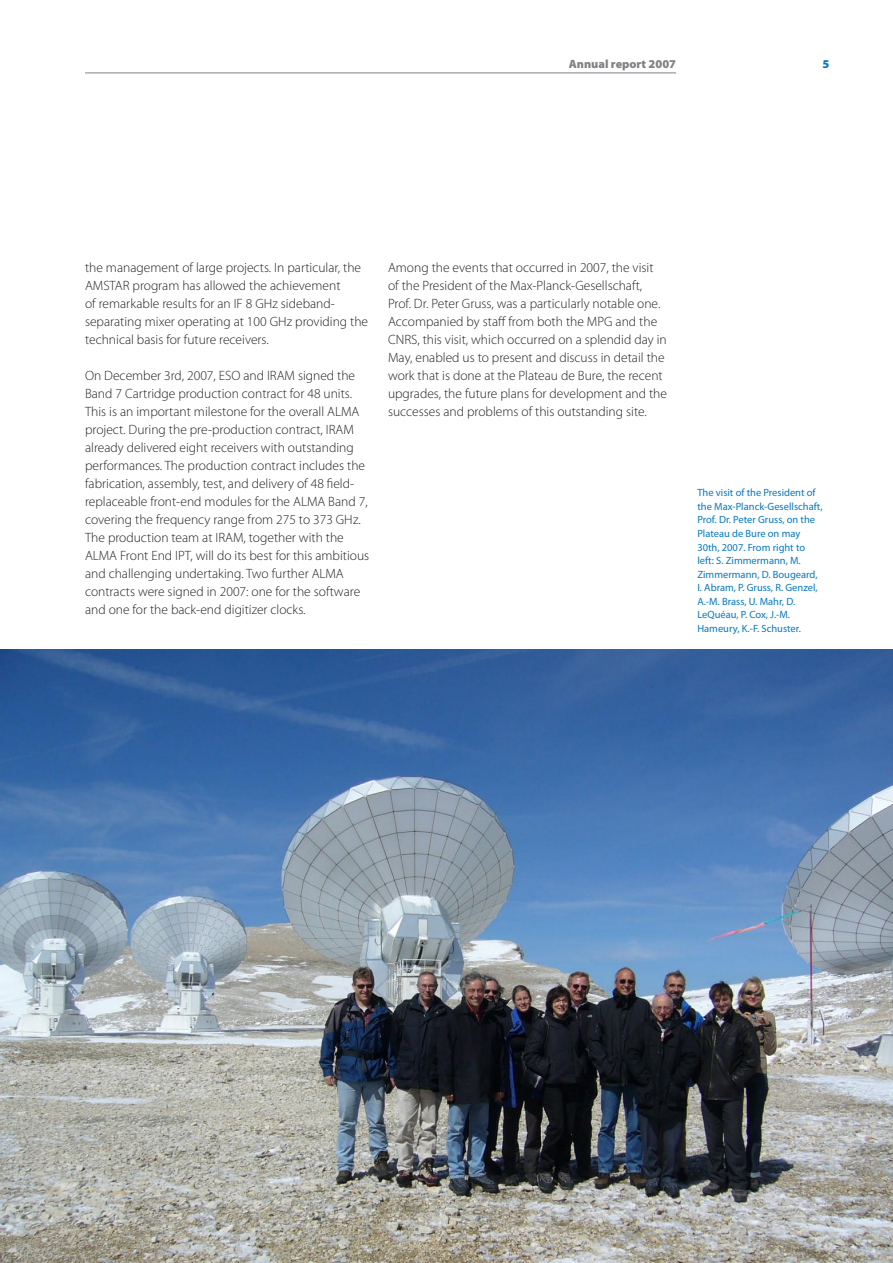
<style>
.page{position:relative;width:893px;height:1263px;background:#fff}
.page>*{position:absolute;margin:0;border:0;box-sizing:border-box;transform-origin:0 0}
.t1{font:300 13.5px/18px "Myriad Pro";color:#231f20}
.t2{font:900 12px "Myriad Pro";color:#808285}
.t3{font:900 12px "Myriad Pro";color:#0779bf}
.t4{font:10.5px/13.5px "Myriad Pro";color:#0779bf}
</style>
<div class="page">
<hr style="left:85px;top:73px;width:591px;height:1px;background:#808285">
<img style="left:0;top:650px;width:893px;height:613px">
<p class="t2" style="left:569px;top:56px;width:109px">Annual report 2007</p>
<p class="t3" style="left:822px;top:56px;width:8px">5</p>
<p class="t1" style="left:85px;top:258px;width:285px">the management of large projects. In particular, the AMSTAR program has allowed the achievement<br>of remarkable results for an IF 8 GHz sideband&shy;separating mixer operating at 100 GHz providing the technical basis for future receivers.</p>
<p class="t1" style="left:85px;top:366px;width:286px">On December 3rd, 2007, ESO and IRAM signed the Band 7 Cartridge production contract for 48 units.<br>This is an important milestone for the overall ALMA project. During the pre-production contract, IRAM already delivered eight receivers with outstanding performances. The production contract includes the fabrication, assembly, test, and delivery of 48 field&shy;replaceable front-end modules for the ALMA Band 7, covering the frequency range from 275 to 373 GHz.<br>The production team at IRAM, together with the ALMA Front End IPT, will do its best for this ambitious and challenging undertaking. Two further ALMA contracts were signed in 2007: one for the software and one for the back-end digitizer clocks.</p>
<p class="t1" style="left:388px;top:258px;width:281px">Among the events that occurred in 2007, the visit of the President of the Max-Planck-Gesellschaft, Prof. Dr. Peter Gruss, was a particularly notable one.<br>Accompanied by staff from both the MPG and the CNRS, this visit, which occurred on a splendid day in May, enabled us to present and discuss in detail the work that is done at the Plateau de Bure, the recent upgrades, the future plans for development and the successes and problems of this outstanding site.</p>
<p class="t4" style="left:697px;top:486px;width:127px">The visit of the President of the Max-Planck-Gesellschaft,<br>Prof. Dr. Peter Gruss, on the<br>Plateau de Bure on may<br>30th, 2007. From right to left: S. Zimmermann, M.<br>Zimmermann, D. Bougeard,<br>I. Abram, P. Gruss, R. Genzel,<br>A.-M. Brass, U. Mahr, D.<br>LeQuéau, P. Cox, J.-M.<br>Hameury, K.-F. Schuster.</p>
</div>
